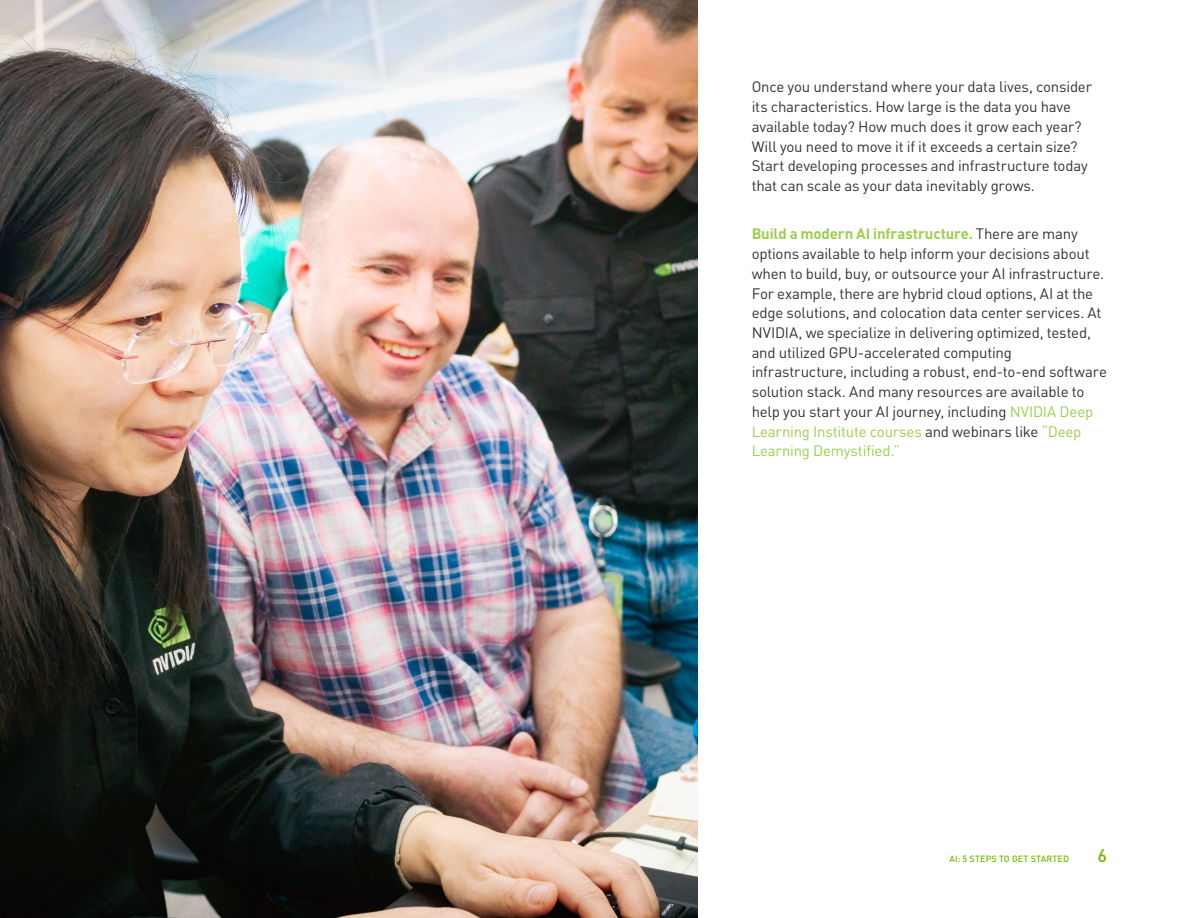
<style>
.page{position:relative;width:1188px;height:918px;background:#fff}
.page>*{position:absolute;margin:0;border:0;box-sizing:border-box;transform-origin:0 0}
.t1{font:500 18px "DIN Pro";color:#73b900}
.body_copy_grey{font:15px/19.6px "DIN Pro";letter-spacing:-.015em;color:#333}
.t2{font:500 9px "DIN Pro";letter-spacing:.01em;color:#73b900}
.s1{font-weight:700;color:#9dce4d}
.s2{color:#9dce4d}
</style>
<div class="page">
<img style="left:0;top:0;width:698px;height:918px">
<p class="body_copy_grey" style="left:752px;top:77px;width:342px">Once you understand where your data lives, consider its characteristics. How large is the data you have available today? How much does it grow each year?<br>Will you need to move it if it exceeds a certain size?<br>Start developing processes and infrastructure today that can scale as your data inevitably grows.</p>
<p class="body_copy_grey" style="left:752px;top:224px;width:357px"><span class="s1">Build a modern AI infrastructure.</span> There are many options available to help inform your decisions about when to build, buy, or outsource your AI infrastructure.<br>For example, there are hybrid cloud options, AI at the edge solutions, and colocation data center services. At NVIDIA, we specialize in delivering optimized, tested, and utilized GPU-accelerated computing infrastructure, including a robust, end-to-end software solution stack. And many resources are available to help you start your AI journey, including <span class="s2">NVIDIA Deep Learning Institute courses</span> and webinars like <span class="s2">“Deep Learning Demystified.”</span></p>
<p class="t2" style="left:949px;top:852px;width:121px">AI: 5 STEPS TO GET STARTED</p>
<p class="t1" style="left:1097px;top:843px;width:11px">6</p>
</div>
